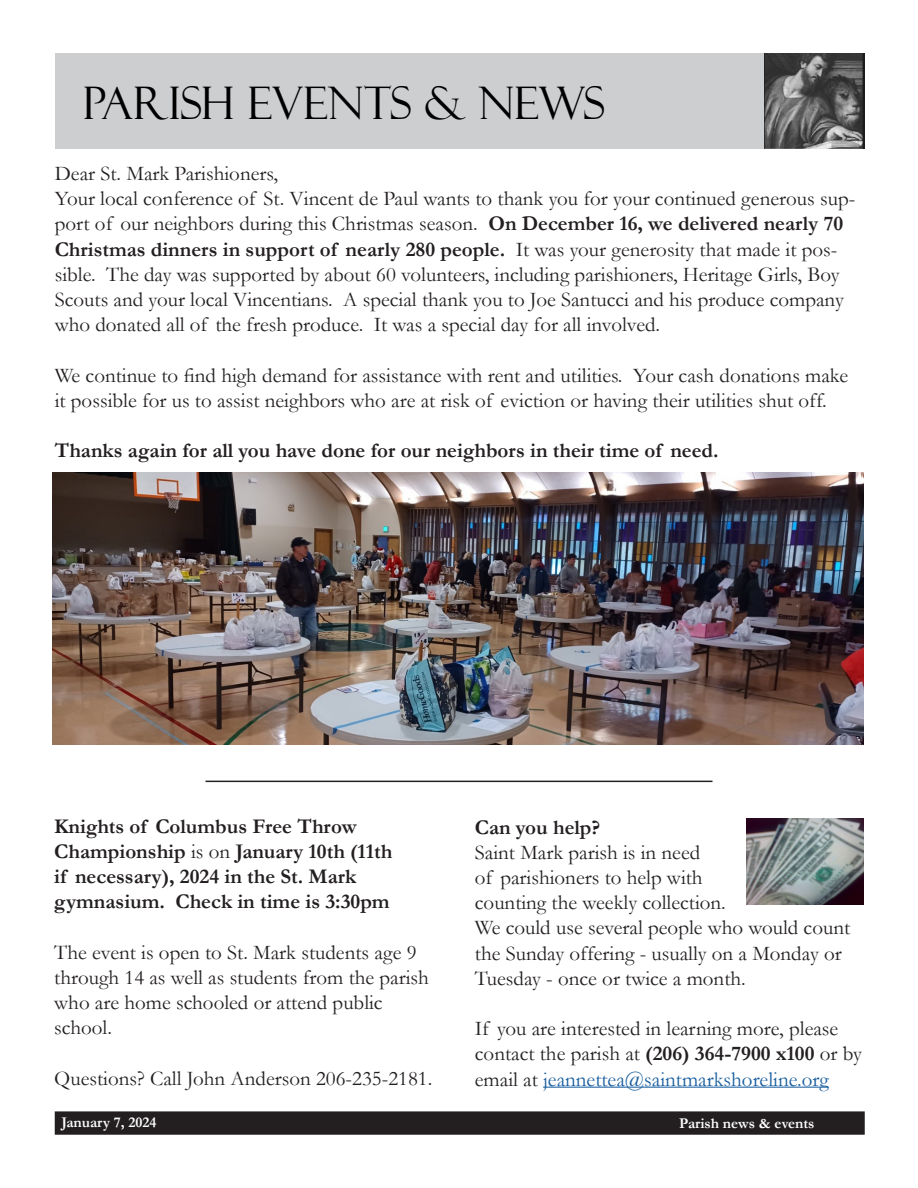
<style>
.page{position:relative;width:918px;height:1188px;background:#fff}
.page>*{position:absolute;margin:0;border:0;box-sizing:border-box;transform-origin:0 0}
.t1{font:45px "Felix Titling";color:#000}
.t2{font:21px/25.2px "Garamond";color:#231f20}
.t3{font:700 21px/25.2px "Garamond";color:#231f20}
.t4{font:700 15px "Garamond";color:#fff}
.s1{font-weight:700}
.s2{font-weight:400}
.s3{color:#175d9e}
</style>
<div class="page">
<hr style="left:543px;top:1087px;width:286px;height:1px;background:#175d9e">
<img style="left:747px;top:819px;width:117px;height:86px">
<div style="left:55px;top:54px;width:810px;height:95px;background:#cdced0"></div>
<img style="left:764px;top:54px;width:101px;height:95px">
<div style="left:56px;top:1112px;width:808px;height:22px;background:#231f20"></div>
<div style="left:55px;top:1111px;width:810px;height:24px;border:2px solid #231f20"></div>
<hr style="left:206px;top:781px;width:506px;height:1px;background:#231f20">
<img style="left:52px;top:473px;width:812px;height:271px">
<p class="t1" style="left:83px;top:77px;width:524px">PARISH EVENTS &amp; NEWS</p>
<p class="t2" style="left:55px;top:160px;width:225px">Dear St. Mark Parishioners,</p>
<p class="t2" style="left:55px;top:186px;width:802px">Your local conference of St. Vincent de Paul wants to thank you for your continued generous sup&shy;port of our neighbors during this Christmas season. <span class="s1">On December 16, we delivered nearly 70<br>Christmas dinners in support of nearly 280 people.</span> It was your generosity that made it pos&shy;sible. The day was supported by about 60 volunteers, including parishioners, Heritage Girls, Boy Scouts and your local Vincentians. A special thank you to Joe Santucci and his produce company who donated all of the fresh produce. It was a special day for all involved.</p>
<p class="t2" style="left:55px;top:362px;width:795px">We continue to find high demand for assistance with rent and utilities. Your cash donations make it possible for us to assist neighbors who are at risk of eviction or having their utilities shut off.</p>
<p class="t3" style="left:55px;top:438px;width:665px">Thanks again for all you have done for our neighbors in their time of need.</p>
<p class="t3" style="left:54px;top:813px;width:340px">Knights of Columbus Free Throw Championship <span class="s2">is on</span> January 10th (11th if necessary), 2024 in the St. Mark gymnasium. Check in time is 3:30pm</p>
<p class="t2" style="left:54px;top:939px;width:376px">The event is open to St. Mark students age 9 through 14 as well as students from the parish who are home schooled or attend public school.</p>
<p class="t2" style="left:54px;top:1065px;width:380px">Questions? Call John Anderson 206-235-2181.</p>
<p class="t3" style="left:475px;top:814px;width:127px">Can you help?</p>
<p class="t2" style="left:475px;top:839px;width:377px">Saint Mark parish is in need<br>of parishioners to help with<br>counting the weekly collection.<br>We could use several people who would count the Sunday offering - usually on a Monday or Tuesday - once or twice a month.</p>
<p class="t2" style="left:475px;top:1015px;width:389px">If you are interested in learning more, please contact the parish at <span class="s1">(206) 364-7900 x100</span> or by email at <span class="s3">jeannettea@saintmarkshoreline.org</span></p>
<p class="t4" style="left:62px;top:1112px;width:97px">January 7, 2024</p>
<p class="t4" style="left:679px;top:1113px;width:137px">Parish news &amp; events</p>
</div>
